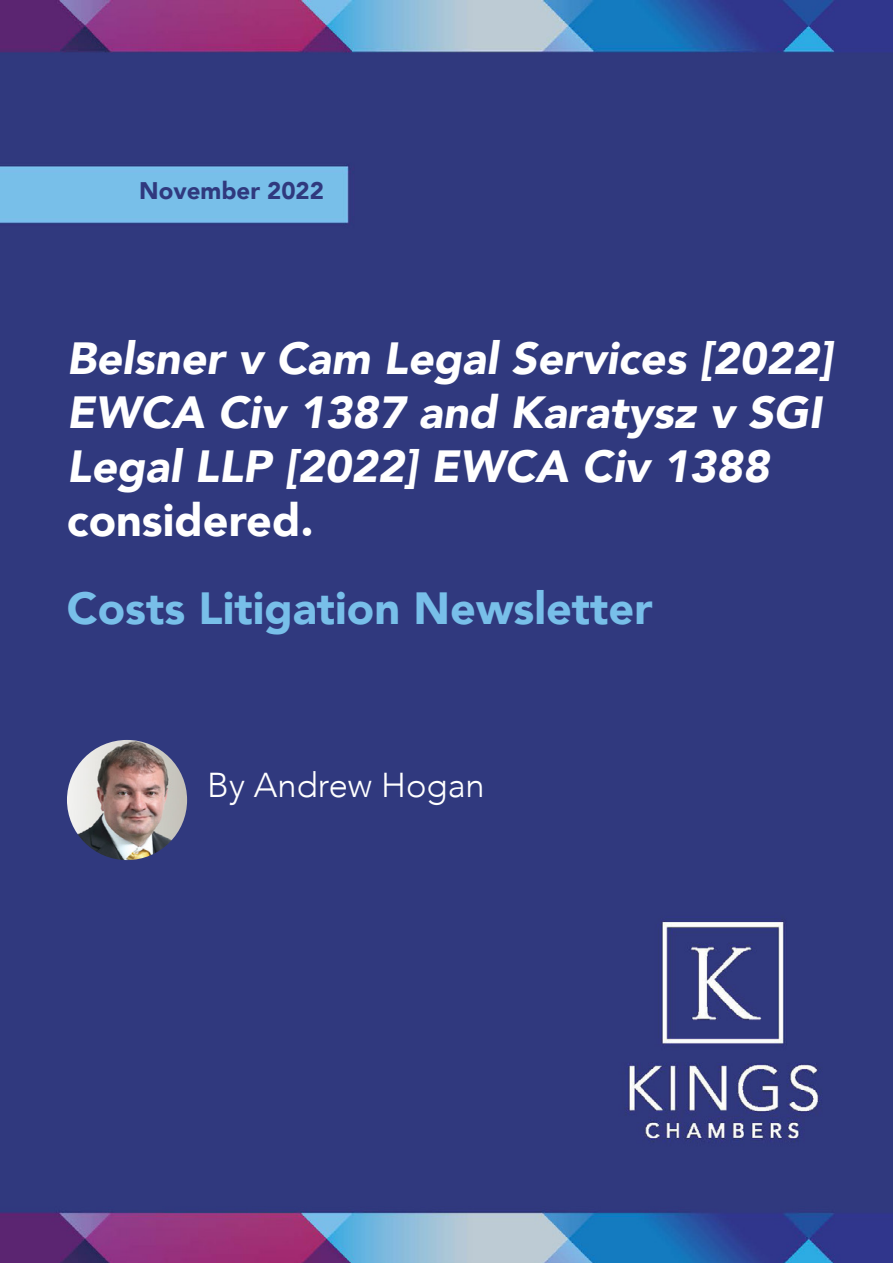
<style>
.page{position:relative;width:893px;height:1263px;background:#fff}
.page>*{position:absolute;margin:0;border:0;box-sizing:border-box;transform-origin:0 0}
.t1{font:italic 900 45px/54px "Avenir";color:#fff}
.t2{font:900 45px "Avenir";color:#78bfe9}
.t3{font:900 45px "Avenir";color:#fff}
.t4{font:300 34.5px "Avenir";color:#fff}
.t5{font:900 24px "Avenir";color:#30397e}
</style>
<div class="page">
<img style="left:0;top:0;width:893px;height:1263px">
<img style="left:67px;top:740px;width:120px;height:120px;border-radius:60px">
<p class="t5" style="left:139px;top:170px;width:186px">November 2022</p>
<p class="t1" style="left:67px;top:330px;width:767px">Belsner v Cam Legal Services [2022]<br>EWCA Civ 1387 and Karatysz v SGI<br>Legal LLP [2022] EWCA Civ 1388</p>
<p class="t3" style="left:67px;top:481px;width:248px">considered.</p>
<p class="t2" style="left:67px;top:570px;width:587px">Costs Litigation Newsletter</p>
<p class="t4" style="left:207px;top:764px;width:279px">By Andrew Hogan</p>
</div>
